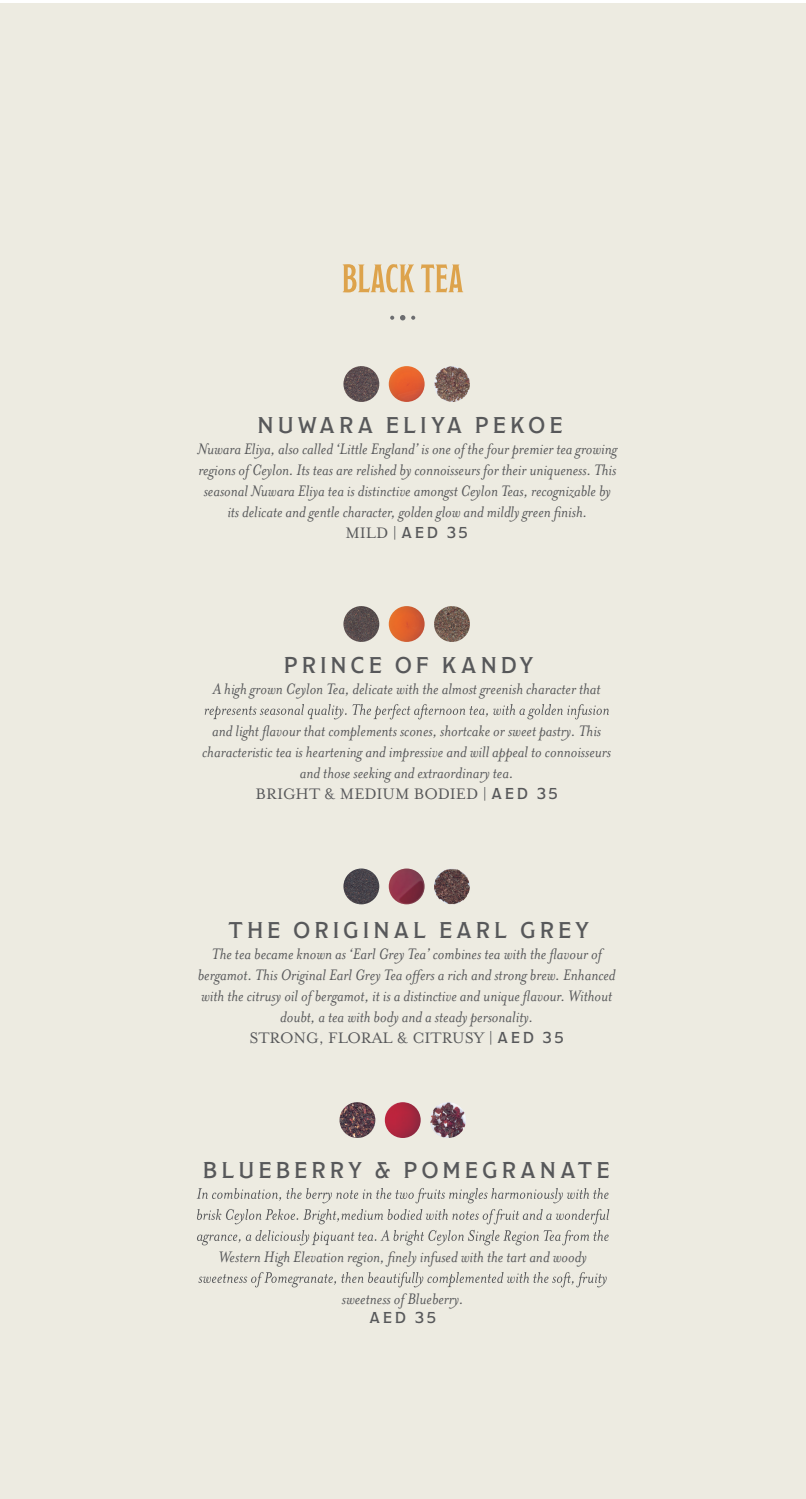
<style>
.page{position:relative;width:806px;height:1499px;background:#fff}
.page>*{position:absolute;margin:0;border:0;box-sizing:border-box;transform-origin:0 0}
.t1{font:300 22.75px "Modesto Text";letter-spacing:.2em;color:#57585a}
.t2{font:italic 17.5px/21px "Mrs Eaves OT";color:#57585a;text-align:center}
.t3{font:300 15.75px "Modesto Text";color:#57585a}
.s1{font-style:normal}
.s2{font-family:"Modesto Text";font-weight:300;font-style:normal;font-size:15.75px}
</style>
<div class="page">
<div style="left:1px;top:3px;width:805px;height:1496px;background:#edebe1"></div>
<svg style="left:400px;top:315px;width:5px;height:5px"></svg>
<svg style="left:390px;top:316px;width:4px;height:4px"></svg>
<svg style="left:411px;top:316px;width:4px;height:4px"></svg>
<svg style="left:343px;top:264px;width:71px;height:28px"></svg>
<svg style="left:421px;top:264px;width:42px;height:28px"></svg>
<img style="left:389px;top:366px;width:35px;height:36px;border-radius:18px">
<img style="left:343px;top:366px;width:36px;height:36px;border-radius:18px">
<img style="left:434px;top:366px;width:36px;height:36px;border-radius:18px">
<img style="left:389px;top:606px;width:35px;height:36px;border-radius:18px">
<img style="left:343px;top:606px;width:36px;height:36px;border-radius:18px">
<img style="left:434px;top:606px;width:36px;height:36px;border-radius:18px">
<svg style="left:205px;top:704px;width:404px;height:15px"></svg>
<img style="left:389px;top:868px;width:35px;height:36px;border-radius:18px">
<img style="left:343px;top:868px;width:36px;height:36px;border-radius:18px">
<img style="left:434px;top:868px;width:36px;height:36px;border-radius:18px">
<img style="left:385px;top:1102px;width:35px;height:36px;border-radius:18px">
<img style="left:339px;top:1102px;width:36px;height:36px;border-radius:18px">
<img style="left:430px;top:1102px;width:36px;height:36px;border-radius:18px">
<svg style="left:197px;top:1188px;width:411px;height:15px"></svg>
<svg style="left:197px;top:1209px;width:412px;height:15px"></svg>
<svg style="left:197px;top:1230px;width:411px;height:15px"></svg>
<svg style="left:198px;top:1272px;width:409px;height:15px"></svg>
<h1 class="t1" style="left:258px;top:414px;width:306px">NUWARA ELIYA PEKOE</h1>
<p class="t2" style="left:197px;top:439px;width:422px">Nuwara Eliya, also called ‘Little England’ is one of the four premier tea growing regions of Ceylon. Its teas are relished by connoisseurs for their uniqueness. This seasonal Nuwara Eliya tea is distinctive amongst Ceylon Teas, recognizable by its delicate and gentle character, golden glow and mildly green finish.<br><span class="s1">MILD |</span> <span class="s2">AED 35</span></p>
<h1 class="t1" style="left:284px;top:653px;width:251px">PRINCE OF KANDY</h1>
<p class="t2" style="left:213px;top:678px;width:389px">A high grown Ceylon Tea, delicate with the almost greenish character that</p>
<p class="t2" style="left:202px;top:720px;width:410px">and light flavour that complements scones, shortcake or sweet pastry. This characteristic tea is heartening and impressive and will appeal to connoisseurs and those seeking and extraordinary tea.<br><span class="s1">BRIGHT &amp; MEDIUM BODIED |</span> <span class="s2">A E D 3 5</span></p>
<h1 class="t1" style="left:228px;top:919px;width:362px">THE ORIGINAL EARL GREY</h1>
<p class="t2" style="left:198px;top:944px;width:419px">The tea became known as ‘Earl Grey Tea’ combines tea with the flavour of bergamot. This Original Earl Grey Tea offers a rich and strong brew. Enhanced with the citrusy oil of bergamot, it is a distinctive and unique flavour. Without doubt, a tea with body and a steady personality.<br><span class="s1">STRONG, FLORAL &amp; CITRUSY |</span> <span class="s2">A E D 3 5</span></p>
<h1 class="t1" style="left:203px;top:1158px;width:408px">BLUEBERRY &amp; POMEGRANATE</h1>
<p class="t2" style="left:219px;top:1246px;width:370px">Western High Elevation region, finely infused with the tart and woody</p>
<p class="t2" style="left:342px;top:1288px;width:123px">sweetness of Blueberry.</p>
<p class="t3" style="left:369px;top:1309px;width:68px">AED 35</p>
</div>
